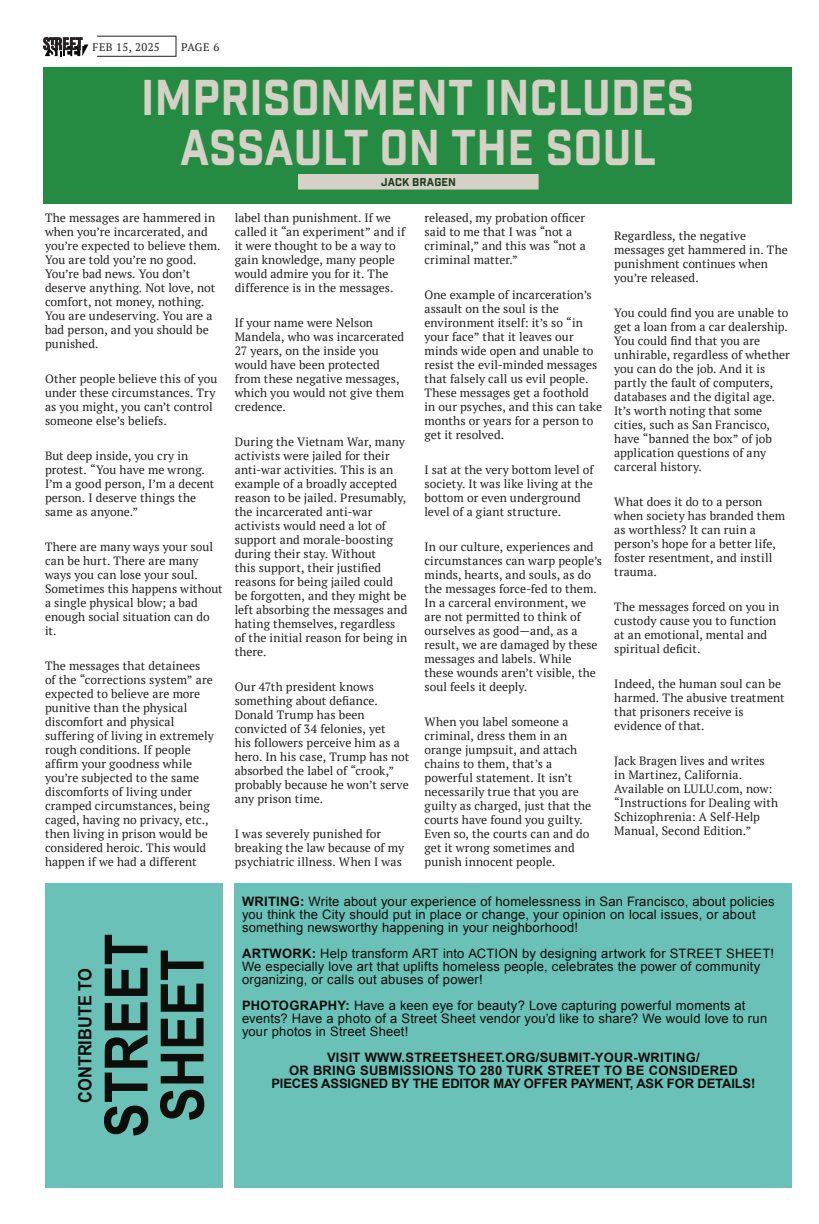
<style>
.page{position:relative;width:819px;height:1224px;background:#fff}
.page>*{position:absolute;margin:0;border:0;box-sizing:border-box;transform-origin:0 0}
.t1{font:700 59.8px "Arial Narrow";color:#0d0d0a;scale:1.05 1}
.t2{font:48.8px/50px "Industry Inc Base";letter-spacing:.01em;color:#d5d1c7;text-align:center;scale:.9 1}
.t3{font:700 18.2px "Arial Narrow";color:#0d0d0a;scale:1.1 1}
.t4{font:13px/13px "Arial";letter-spacing:.015em;color:#0d0d0a}
.t5{font:700 13px "Arial";letter-spacing:.02em;color:#0d0d0a}
.t6{font:700 13px "Arial";letter-spacing:-.01em;color:#0d0d0a}
.Article_Body{font:12px/14px "PT Serif";letter-spacing:.005em;color:#231f20}
.t7{font:11px "PT Serif";letter-spacing:.04em;color:#231f20}
.Article_Body-2{font:11px "Industry Inc Base";letter-spacing:.005em;color:#193f1e}
.s1{font-weight:700}
</style>
<div class="page">
<svg style="left:44px;top:38px;width:44px;height:18px"></svg>
<div style="left:44px;top:67px;width:748px;height:137px;background:#268b42"></div>
<div style="left:299px;top:175px;width:239px;height:14px;background:#d5d1c7"></div>
<div style="left:298px;top:174px;width:241px;height:16px;border:1px solid #d5d1c7"></div>
<div style="left:235px;top:883px;width:557px;height:305px;background:#6ac1b7"></div>
<div style="left:45px;top:883px;width:177px;height:305px;background:#6ac1b7"></div>
<p class="t7" style="left:93px;top:40px;width:69px">FEB 15, 2025</p>
<p class="t7" style="left:181px;top:40px;width:40px">PAGE 6</p>
<p class="t2" style="left:141px;top:76px;width:616px">IMPRISONMENT INCLUDES<br>ASSAULT ON THE SOUL</p>
<p class="Article_Body-2" style="left:381px;top:175px;width:76px">JACK BRAGEN</p>
<p class="Article_Body" style="left:45px;top:211px;width:177px">The messages are hammered in when you’re incarcerated, and you’re expected to believe them.<br>You are told you’re no good.<br>You’re bad news. You don’t deserve anything. Not love, not comfort, not money, nothing.<br>You are undeserving. You are a bad person, and you should be punished.</p>
<p class="Article_Body" style="left:45px;top:372px;width:174px">Other people believe this of you under these circumstances. Try as you might, you can’t control someone else’s beliefs.</p>
<p class="Article_Body" style="left:45px;top:449px;width:171px">But deep inside, you cry in protest. “You have me wrong.<br>I’m a good person, I’m a decent person. I deserve things the same as anyone.”</p>
<p class="Article_Body" style="left:45px;top:540px;width:179px">There are many ways your soul can be hurt. There are many ways you can lose your soul.<br>Sometimes this happens without a single physical blow; a bad enough social situation can do it.</p>
<p class="Article_Body" style="left:45px;top:659px;width:170px">The messages that detainees of the “corrections system” are expected to believe are more punitive than the physical discomfort and physical suffering of living in extremely rough conditions. If people affirm your goodness while you’re subjected to the same discomforts of living under cramped circumstances, being caged, having no privacy, etc., then living in prison would be considered heroic. This would happen if we had a different</p>
<p class="t3" style="left:71px;top:1103px;width:124px;rotate:-90deg">CONTRIBUTE TO</p>
<p class="t1" style="left:81px;top:1138px;width:196px;rotate:-90deg">STREET</p>
<p class="t1" style="left:137px;top:1122px;width:166px;rotate:-90deg">SHEET</p>
<p class="Article_Body" style="left:235px;top:211px;width:172px">label than punishment. If we called it “an experiment” and if it were thought to be a way to gain knowledge, many people would admire you for it. The difference is in the messages.</p>
<p class="Article_Body" style="left:235px;top:316px;width:171px">If your name were Nelson<br>Mandela, who was incarcerated<br>27 years, on the inside you would have been protected from these negative messages, which you would not give them credence.</p>
<p class="Article_Body" style="left:235px;top:435px;width:174px">During the Vietnam War, many activists were jailed for their anti-war activities. This is an example of a broadly accepted reason to be jailed. Presumably, the incarcerated anti-war activists would need a lot of support and morale-boosting during their stay. Without<br>this support, their justified reasons for being jailed could be forgotten, and they might be left absorbing the messages and hating themselves, regardless of the initial reason for being in there.</p>
<p class="Article_Body" style="left:235px;top:680px;width:176px">Our 47th president knows something about defiance.<br>Donald Trump has been convicted of 34 felonies, yet<br>his followers perceive him as a hero. In his case, Trump has not absorbed the label of “crook,” probably because he won’t serve any prison time.</p>
<p class="Article_Body" style="left:235px;top:827px;width:171px">I was severely punished for breaking the law because of my psychiatric illness. When I was</p>
<p class="Article_Body" style="left:424px;top:211px;width:163px">released, my probation officer said to me that I was “not a criminal,” and this was “not a criminal matter.”</p>
<p class="Article_Body" style="left:424px;top:288px;width:179px">One example of incarceration’s assault on the soul is the environment itself: it’s so “in your face” that it leaves our minds wide open and unable to resist the evil-minded messages that falsely call us evil people.<br>These messages get a foothold in our psyches, and this can take months or years for a person to get it resolved.</p>
<p class="Article_Body" style="left:424px;top:463px;width:171px">I sat at the very bottom level of society. It was like living at the bottom or even underground level of a giant structure.</p>
<p class="Article_Body" style="left:424px;top:540px;width:179px">In our culture, experiences and circumstances can warp people’s minds, hearts, and souls, as do the messages force-fed to them.<br>In a carceral environment, we are not permitted to think of ourselves as good—and, as a result, we are damaged by these messages and labels. While these wounds aren’t visible, the soul feels it deeply.</p>
<p class="Article_Body" style="left:424px;top:715px;width:168px">When you label someone a criminal, dress them in an orange jumpsuit, and attach chains to them, that’s a powerful statement. It isn’t necessarily true that you are guilty as charged, just that the courts have found you guilty.<br>Even so, the courts can and do get it wrong sometimes and punish innocent people.</p>
<p class="Article_Body" style="left:614px;top:228px;width:175px">Regardless, the negative messages get hammered in. The punishment continues when you’re released.</p>
<p class="Article_Body" style="left:614px;top:305px;width:177px">You could find you are unable to get a loan from a car dealership.<br>You could find that you are unhirable, regardless of whether you can do the job. And it is partly the fault of computers, databases and the digital age.<br>It’s worth noting that some cities, such as San Francisco, have “banned the box” of job application questions of any carceral history.</p>
<p class="Article_Body" style="left:614px;top:494px;width:172px">What does it do to a person when society has branded them as worthless? It can ruin a person’s hope for a better life, foster resentment, and instill trauma.</p>
<p class="Article_Body" style="left:614px;top:599px;width:167px">The messages forced on you in custody cause you to function at an emotional, mental and spiritual deficit.</p>
<p class="Article_Body" style="left:614px;top:676px;width:172px">Indeed, the human soul can be harmed. The abusive treatment that prisoners receive is evidence of that.</p>
<p class="Article_Body" style="left:614px;top:753px;width:166px">Jack Bragen lives and writes in Martinez, California.<br>Available on LULU.com, now: “Instructions for Dealing with<br>Schizophrenia: A Self-Help<br>Manual, Second Edition.”</p>
<p class="t4" style="left:242px;top:895px;width:534px"><span class="s1">WRITING:</span> Write about your experience of homelessness in San Francisco, about policies you think the City should put in place or change, your opinion on local issues, or about something newsworthy happening in your neighborhood!</p>
<p class="t4" style="left:242px;top:947px;width:534px"><span class="s1">ARTWORK:</span> Help transform ART into ACTION by designing artwork for STREET SHEET!<br>We especially love art that uplifts homeless people, celebrates the power of community organizing, or calls out abuses of power!</p>
<p class="t4" style="left:242px;top:999px;width:527px"><span class="s1">PHOTOGRAPHY:</span> Have a keen eye for beauty? Love capturing powerful moments at events? Have a photo of a Street Sheet vendor you’d like to share? We would love to run your photos in Street Sheet!</p>
<p class="t5" style="left:327px;top:1049px;width:374px">VISIT WWW.STREETSHEET.ORG/SUBMIT-YOUR-WRITING/</p>
<p class="t5" style="left:289px;top:1062px;width:450px">OR BRING SUBMISSIONS TO 280 TURK STREET TO BE CONSIDERED</p>
<p class="t6" style="left:271px;top:1075px;width:486px">PIECES ASSIGNED BY THE EDITOR MAY OFFER PAYMENT, ASK FOR DETAILS!</p>
</div>
